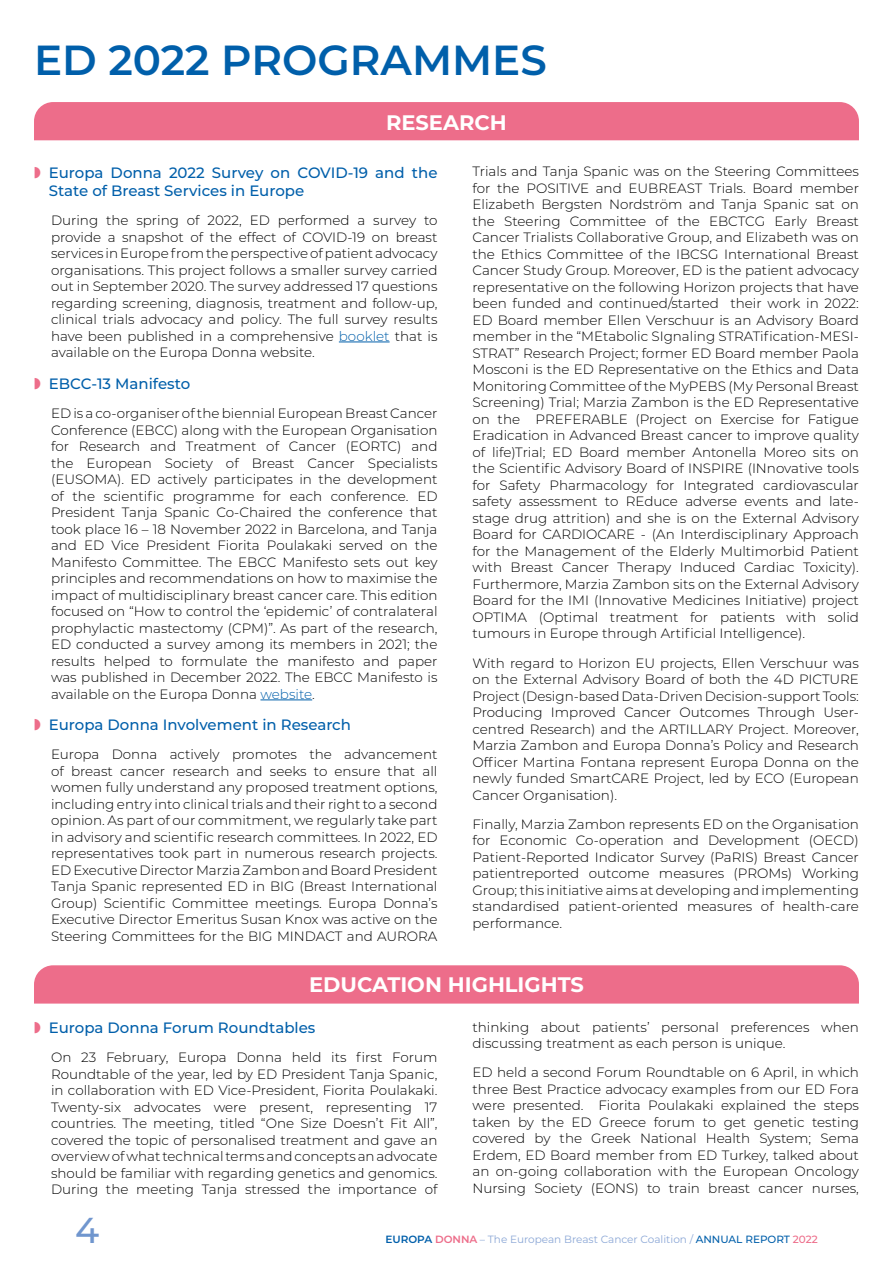
<style>
.page{position:relative;width:893px;height:1263px;background:#fff}
.page>*{position:absolute;margin:0;border:0;box-sizing:border-box;transform-origin:0 0}
.t1{font:600 42px "Montserrat";color:#005faa}
.t2{font:500 36px "Montserrat";color:#7096ce}
.t3{font:700 21px "Montserrat";color:#fff}
.t4{font:500 15px/18px "Montserrat";color:#005faa}
.t5{font:300 13.5px/16.5px "Montserrat";color:#000;text-align:justify}
.t6{font:10.5px "Montserrat";color:#8ba7d6}
.s1{color:#005faa}
.s2{font-weight:600;color:#005faa}
.s3{font-weight:600;color:#ed6d8a}
.s4{font-weight:500;color:#005faa}
.s5{font-weight:500;color:#ed6d8a}
</style>
<div class="page">
<hr style="left:339px;top:342px;width:51px;height:1px;background:#005faa">
<hr style="left:260px;top:699px;width:52px;height:1px;background:#005faa">
<div style="left:34px;top:965px;width:825px;height:38px;background:#ed6d8a"></div>
<div style="left:34px;top:102px;width:825px;height:38px;background:#ed6d8a"></div>
<h1 class="t1" style="left:34px;top:30px;width:514px">ED 2022 PROGRAMMES</h1>
<h3 class="t3" style="left:386px;top:108px;width:122px">RESEARCH</h3>
<p class="t4" style="left:49px;top:163px;width:390px">Europa Donna 2022 Survey on COVID-19 and the<br>State of Breast Services in Europe</p>
<p class="t5" style="left:51px;top:212px;width:388px">During the spring of 2022, ED performed a survey to provide a snapshot of the effect of COVID-19 on breast services in Europe from the perspective of patient advocacy organisations. This project follows a smaller survey carried out in September 2020. The survey addressed 17 questions regarding screening, diagnosis, treatment and follow-up, clinical trials advocacy and policy. The full survey results have been published in a comprehensive <span class="s1">booklet</span> that is available on the Europa Donna website.</p>
<p class="t4" style="left:49px;top:374px;width:143px">EBCC-13 Manifesto</p>
<p class="t5" style="left:51px;top:404px;width:388px">ED is a co-organiser of the biennial European Breast Cancer Conference (EBCC) along with the European Organisation for Research and Treatment of Cancer (EORTC) and the European Society of Breast Cancer Specialists (EUSOMA). ED actively participates in the development of the scientific programme for each conference. ED President Tanja Spanic Co-Chaired the conference that took place 16 – 18 November 2022 in Barcelona, and Tanja and ED Vice President Fiorita Poulakaki served on the Manifesto Committee. The EBCC Manifesto sets out key principles and recommendations on how to maximise the impact of multidisciplinary breast cancer care. This edition focused on “How to control the ‘epidemic’ of contralateral prophylactic mastectomy (CPM)”. As part of the research, ED conducted a survey among its members in 2021; the results helped to formulate the manifesto and paper was published in December 2022. The EBCC Manifesto is available on the Europa Donna <span class="s1">website</span>.</p>
<p class="t4" style="left:49px;top:715px;width:304px">Europa Donna Involvement in Research</p>
<p class="t5" style="left:51px;top:746px;width:388px">Europa Donna actively promotes the advancement of breast cancer research and seeks to ensure that all women fully understand any proposed treatment options, including entry into clinical trials and their right to a second opinion. As part of our commitment, we regularly take part in advisory and scientific research committees. In 2022, ED representatives took part in numerous research projects.<br>ED Executive Director Marzia Zambon and Board President Tanja Spanic represented ED in BIG (Breast International Group) Scientific Committee meetings. Europa Donna’s Executive Director Emeritus Susan Knox was active on the Steering Committees for the BIG MINDACT and AURORA</p>
<p class="t5" style="left:472px;top:163px;width:388px">Trials and Tanja Spanic was on the Steering Committees for the POSITIVE and EUBREAST Trials. Board member Elizabeth Bergsten Nordström and Tanja Spanic sat on the Steering Committee of the EBCTCG Early Breast Cancer Trialists Collaborative Group, and Elizabeth was on the Ethics Committee of the IBCSG International Breast Cancer Study Group. Moreover, ED is the patient advocacy representative on the following Horizon projects that have been funded and continued/started their work in 2022:<br>ED Board member Ellen Verschuur is an Advisory Board member in the “MEtabolic SIgnaling STRATification-MESI-STRAT” Research Project; former ED Board member Paola Mosconi is the ED Representative on the Ethics and Data Monitoring Committee of the MyPEBS (My Personal Breast Screening) Trial; Marzia Zambon is the ED Representative on the PREFERABLE (Project on Exercise for Fatigue Eradication in Advanced Breast cancer to improve quality of life)Trial; ED Board member Antonella Moreo sits on the Scientific Advisory Board of INSPIRE (INnovative tools for Safety Pharmacology for Integrated cardiovascular safety assessment to REduce adverse events and late&shy;stage drug attrition) and she is on the External Advisory Board for CARDIOCARE - (An Interdisciplinary Approach for the Management of the Elderly Multimorbid Patient with Breast Cancer Therapy Induced Cardiac Toxicity).<br>Furthermore, Marzia Zambon sits on the External Advisory Board for the IMI (Innovative Medicines Initiative) project OPTIMA (Optimal treatment for patients with solid tumours in Europe through Artificial Intelligence).</p>
<p class="t5" style="left:472px;top:654px;width:388px">With regard to Horizon EU projects, Ellen Verschuur was on the External Advisory Board of both the 4D PICTURE Project (Design-based Data-Driven Decision-support Tools:<br>Producing Improved Cancer Outcomes Through User&shy;centred Research) and the ARTILLARY Project. Moreover, Marzia Zambon and Europa Donna’s Policy and Research Officer Martina Fontana represent Europa Donna on the newly funded SmartCARE Project, led by ECO (European Cancer Organisation).</p>
<p class="t5" style="left:472px;top:815px;width:388px">Finally, Marzia Zambon represents ED on the Organisation for Economic Co-operation and Development (OECD)<br>Patient-Reported Indicator Survey (PaRIS) Breast Cancer patientreported outcome measures (PROMs) Working Group; this initiative aims at developing and implementing standardised patient-oriented measures of health-care performance.</p>
<h3 class="t3" style="left:309px;top:970px;width:276px">EDUCATION HIGHLIGHTS</h3>
<p class="t4" style="left:49px;top:1018px;width:268px">Europa Donna Forum Roundtables</p>
<p class="t5" style="left:51px;top:1049px;width:388px">On 23 February, Europa Donna held its first Forum Roundtable of the year, led by ED President Tanja Spanic, in collaboration with ED Vice-President, Fiorita Poulakaki.<br>Twenty-six advocates were present, representing 17 countries. The meeting, titled “One Size Doesn’t Fit All”, covered the topic of personalised treatment and gave an overview of what technical terms and concepts an advocate should be familiar with regarding genetics and genomics.<br>During the meeting Tanja stressed the importance of</p>
<p class="t5" style="left:472px;top:1018px;width:388px">thinking about patients’ personal preferences when discussing treatment as each person is unique.</p>
<p class="t5" style="left:472px;top:1064px;width:388px">ED held a second Forum Roundtable on 6 April, in which three Best Practice advocacy examples from our ED Fora were presented. Fiorita Poulakaki explained the steps taken by the ED Greece forum to get genetic testing covered by the Greek National Health System; Sema Erdem, ED Board member from ED Turkey, talked about an on-going collaboration with the European Oncology Nursing Society (EONS) to train breast cancer nurses,</p>
<h2 class="t2" style="left:75px;top:1204px;width:26px">4</h2>
<p class="t6" style="left:385px;top:1231px;width:434px"><span class="s2">EUROPA</span> <span class="s3">DONNA</span> – The European Breast Cancer Coalition / <span class="s4">ANNUAL REPORT</span> <span class="s5">2022</span></p>
</div>
